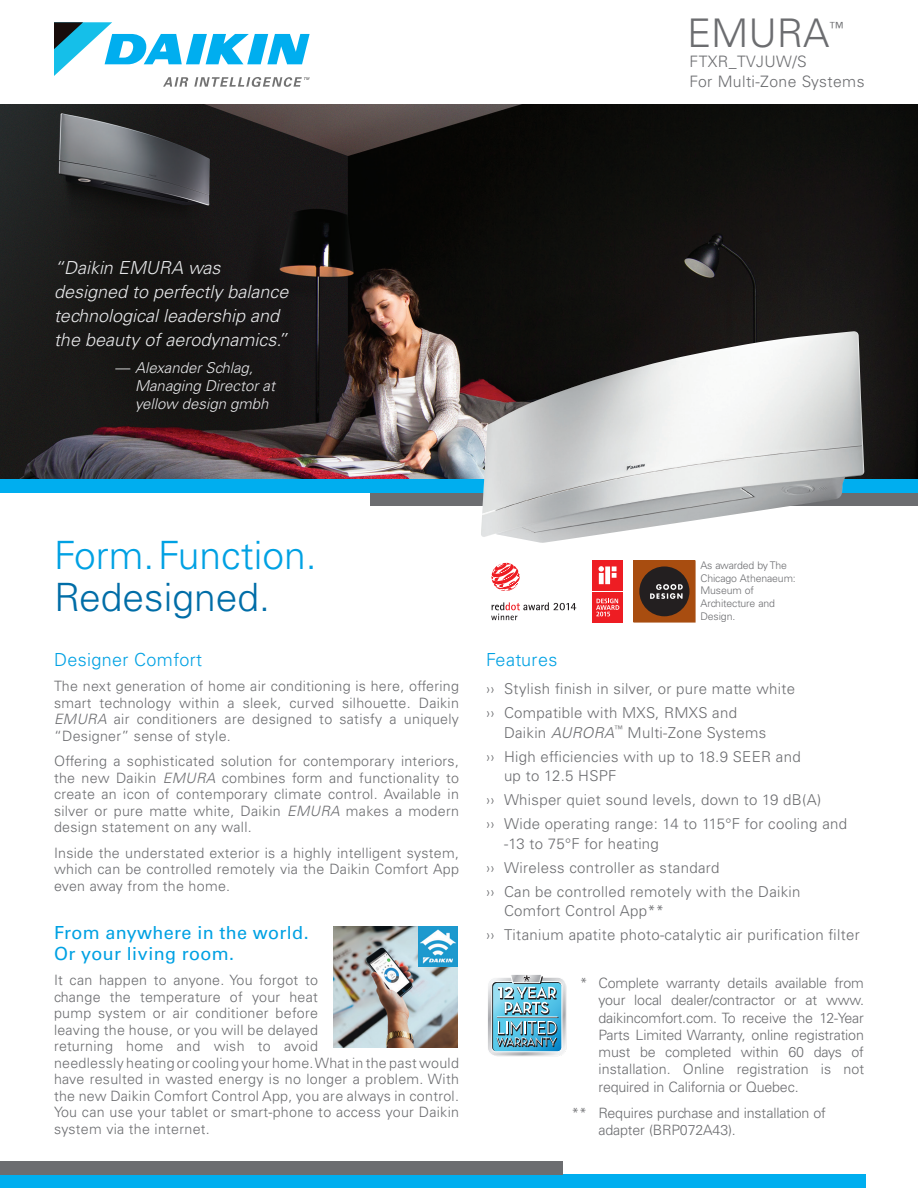
<style>
.page{position:relative;width:918px;height:1188px;background:#fff}
.page>*{position:absolute;margin:0;border:0;box-sizing:border-box;transform-origin:0 0}
.t1{font:300 39.45px "Univers LT Std";color:#6c6d70}
.t2{font:300 39px/42px "Univers LT Std";color:#00a1e3}
.t3{font:italic 300 18px/24px "Univers LT Std";color:#e6e7e9}
.t4{font:18px/21px "Univers LT Std";letter-spacing:.02em;color:#00a1e3}
.t5{font:300 18px "Univers LT Std";letter-spacing:.02em;color:#00a1e3}
.t6{font:300 15.75px "Univers LT Std";letter-spacing:.025em;color:#6c6d70}
.t7{font:300 15.3px "Univers LT Std";color:#6c6d70}
.t8{font:300 15px/19.5px "Univers LT Std";letter-spacing:.02em;color:#6c6d70}
.t9{font:italic 300 15px/18px "Univers LT Std";color:#e6e7e9}
.Table_Text-L{font:300 14.25px/16.5px "Univers LT Std";letter-spacing:.02em;color:#6c6d70;text-align:justify}
.Table_Text-L-2{font:300 14.25px/17.2px "Univers LT Std";letter-spacing:-.01em;color:#6c6d70}
.Table_Text-L-3{font:300 10.5px/12.6px "Univers LT Std";letter-spacing:-.01em;color:#6c6d70}
.s1{font-family:"Univers";font-weight:400;font-style:normal;font-stretch:condensed}
.s2{color:#006da7}
.s3{font-style:italic}
</style>
<div class="page">
<img style="left:0;top:104px;width:918px;height:375px">
<div style="left:371px;top:492px;width:547px;height:14px;background:#6c6d70"></div>
<div style="left:0;top:479px;width:918px;height:13px;background:#00aeef"></div>
<div style="left:0;top:1174px;width:866px;height:14px;background:#00aeef"></div>
<div style="left:0;top:1161px;width:562px;height:14px;background:#6c6d70"></div>
<svg style="left:488px;top:975px;width:79px;height:81px;background:#85b7c9"></svg>
<img style="left:481px;top:331px;width:383px;height:212px">
<img style="left:333px;top:927px;width:125px;height:121px">
<img style="left:419px;top:927px;width:39px;height:39px">
<div style="left:634px;top:561px;width:61px;height:61px;background:#a84d10"></div>
<div style="left:639px;top:566px;width:50px;height:50px;background:#231f20;border-radius:50%"></div>
<svg style="left:650px;top:584px;width:33px;height:15px"></svg>
<svg style="left:491px;top:602px;width:85px;height:18px"></svg>
<svg style="left:491px;top:563px;width:29px;height:28px"></svg>
<svg style="left:592px;top:560px;width:31px;height:63px;background:#f1474c"></svg>
<svg style="left:54px;top:22px;width:256px;height:65px"></svg>
<p class="t1" style="left:687px;top:10px;width:144px">EMURA</p>
<p class="t7" style="left:830px;top:18px;width:16px">™</p>
<p class="t6" style="left:690px;top:52px;width:119px">FTXR_TVJUW/S</p>
<p class="t6" style="left:690px;top:72px;width:176px">For Multi-Zone Systems</p>
<p class="t3" style="left:54px;top:256px;width:236px">“Daikin EMURA was designed to perfectly balance technological leadership and the beauty of aerodynamics.”</p>
<p class="t9" style="left:116px;top:359px;width:139px"><span class="s1">—</span> Alexander Schlag,</p>
<p class="t9" style="left:135px;top:377px;width:142px">Managing Director at yellow design gmbh</p>
<p class="t2" style="left:54px;top:535px;width:264px">Form. Function.<br><span class="s2">Redesigned.</span></p>
<p class="t5" style="left:54px;top:649px;width:150px">Designer Comfort</p>
<p class="Table_Text-L" style="left:54px;top:678px;width:407px">The next generation of home air conditioning is here, offering smart technology within a sleek, curved silhouette. Daikin <span class="s3">EMURA</span> air conditioners are designed to satisfy a uniquely “Designer” sense of style.</p>
<p class="Table_Text-L" style="left:54px;top:753px;width:407px">Offering a sophisticated solution for contemporary interiors, the new Daikin <span class="s3">EMURA</span> combines form and functionality to create an icon of contemporary climate control. Available in silver or pure matte white, Daikin <span class="s3">EMURA</span> makes a modern design statement on any wall.</p>
<p class="Table_Text-L" style="left:54px;top:844px;width:407px">Inside the understated exterior is a highly intelligent system, which can be controlled remotely via the Daikin Comfort App even away from the home.</p>
<p class="t4" style="left:54px;top:922px;width:256px">From anywhere in the world.<br>Or your living room.</p>
<p class="Table_Text-L" style="left:54px;top:972px;width:407px;text-align:left">It can happen to anyone. You forgot to<br>change the temperature of your heat<br>pump system or air conditioner before<br>leaving the house, or you will be delayed<br>returning home and wish to avoid<br>needlessly heating or cooling your home. What in the past would have resulted in wasted energy is no longer a problem. With the new Daikin Comfort Control App, you are always in control.<br>You can use your tablet or smart-phone to access your Daikin system via the internet.</p>
<p class="Table_Text-L-3" style="left:700px;top:559px;width:97px">As awarded by The<br>Chicago Athenaeum:<br>Museum of<br>Architecture and<br>Design.</p>
<p class="t5" style="left:486px;top:649px;width:73px">Features</p>
<p class="t8" style="left:486px;top:679px;width:311px">›› Stylish finish in silver, or pure matte white</p>
<p class="t8" style="left:504px;top:703px;width:264px;text-indent:-18px">›› Compatible with MXS, RMXS and<br>Daikin <span class="s3">AURORA</span><sup>™</sup> Multi-Zone Systems</p>
<p class="t8" style="left:504px;top:747px;width:298px;text-indent:-18px">›› High efficiencies with up to 18.9 SEER and up to 12.5 HSPF</p>
<p class="t8" style="left:486px;top:790px;width:337px">›› Whisper quiet sound levels, down to 19 dB(A)</p>
<p class="t8" style="left:504px;top:814px;width:345px;text-indent:-18px">›› Wide operating range: 14 to 115°F for cooling and -13 to 75°F for heating</p>
<p class="t8" style="left:486px;top:858px;width:235px">›› Wireless controller as standard</p>
<p class="t8" style="left:504px;top:882px;width:298px;text-indent:-18px">›› Can be controlled remotely with the Daikin<br>Comfort Control App**</p>
<p class="t8" style="left:486px;top:925px;width:375px">›› Titanium apatite photo-catalytic air purification filter</p>
<p class="Table_Text-L" style="left:598px;top:974px;width:267px;line-height:17.2px;text-indent:-19px">* Complete warranty details available from your local dealer/contractor or at www. daikincomfort.com. To receive the 12-Year Parts Limited Warranty, online registration must be completed within 60 days of installation. Online registration is not required in California or Quebec.</p>
<p class="Table_Text-L-2" style="left:598px;top:1104px;width:229px;text-indent:-27px">** Requires purchase and installation of adapter (BRP072A43).</p>
</div>
